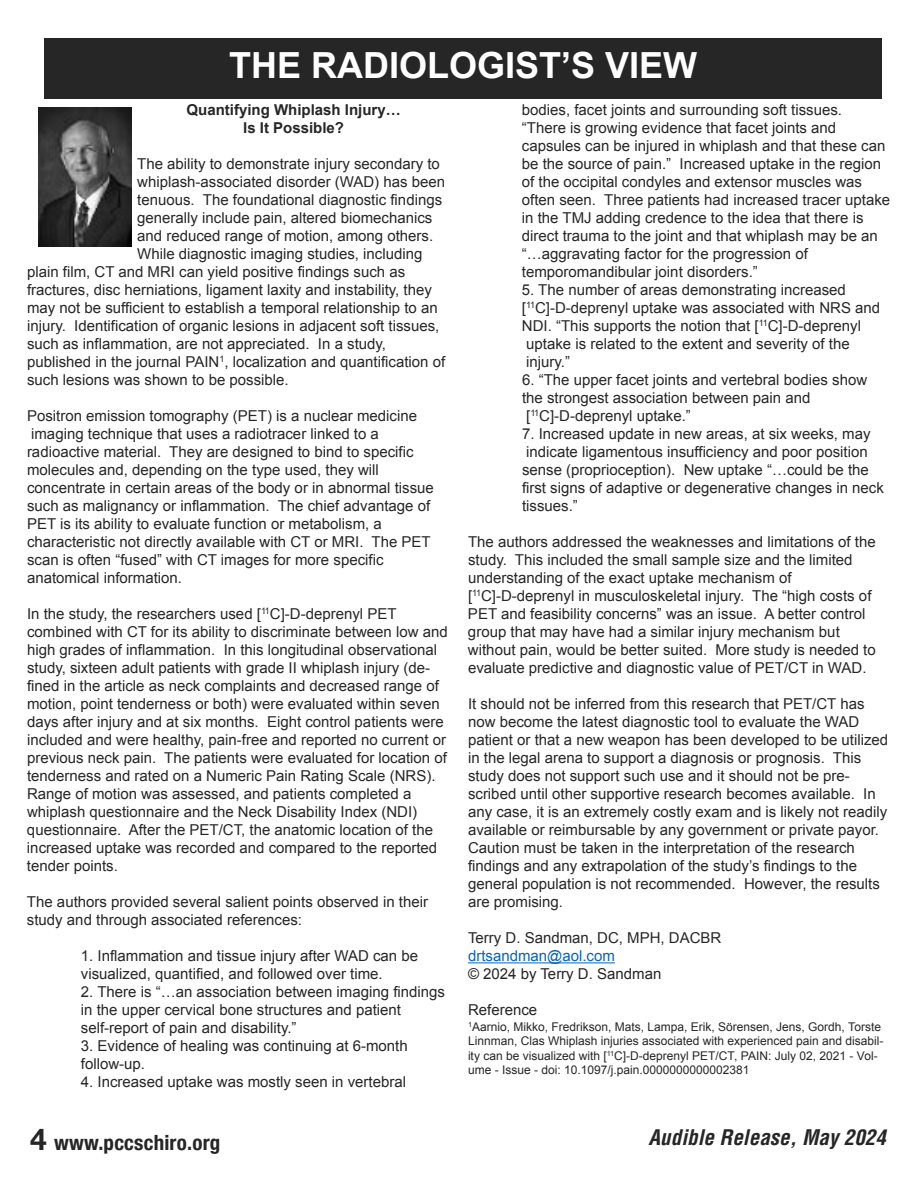
<style>
.page{position:relative;width:918px;height:1188px;background:#fff}
.page>*{position:absolute;margin:0;border:0;box-sizing:border-box;transform-origin:0 0}
.t1{font:700 36px "Arial";color:#fff}
.t2{font:italic 700 condensed 21px "Helvetica";letter-spacing:.005em;color:#272627}
.t3{font:700 condensed 21px "Helvetica Neue";letter-spacing:.01em;color:#272627}
.t4{font:15px/18px "Arial";color:#272627}
.t5{font:700 15px/18px "Arial";color:#272627;text-align:center}
.t6{font:15px "Arial";color:#0563c1}
.t7{font:12px/14.4px "Arial";color:#272627}
.s1{font-stretch:normal;font-size:30px}
</style>
<div class="page">
<div style="left:44px;top:38px;width:838px;height:61px;background:#272627"></div>
<hr style="left:468px;top:962px;width:147px;height:1px;background:#0563c1">
<img style="left:38px;top:107px;width:94px;height:140px">
<h1 class="t1" style="left:229px;top:45px;width:470px">THE RADIOLOGIST’S VIEW</h1>
<p class="t5" style="left:187px;top:101px;width:216px">Quantifying Whiplash Injury…<br>Is It Possible?</p>
<p class="t4" style="left:137px;top:155px;width:304px">The ability to demonstrate injury secondary to</p>
<p class="t4" style="left:137px;top:173px;width:309px">whiplash-associated disorder (WAD) has been</p>
<p class="t4" style="left:137px;top:191px;width:306px">tenuous. The foundational diagnostic findings</p>
<p class="t4" style="left:137px;top:209px;width:297px">generally include pain, altered biomechanics</p>
<p class="t4" style="left:137px;top:227px;width:298px">and reduced range of motion, among others.</p>
<p class="t4" style="left:137px;top:245px;width:287px">While diagnostic imaging studies, including</p>
<p class="t4" style="left:27px;top:263px;width:380px">plain film, CT and MRI can yield positive findings such as</p>
<p class="t4" style="left:27px;top:281px;width:406px">fractures, disc herniations, ligament laxity and instability, they</p>
<p class="t4" style="left:27px;top:299px;width:412px">may not be sufficient to establish a temporal relationship to an</p>
<p class="t4" style="left:27px;top:317px;width:414px">injury. Identification of organic lesions in adjacent soft tissues,</p>
<p class="t4" style="left:27px;top:335px;width:361px">such as inflammation, are not appreciated. In a study,</p>
<p class="t4" style="left:27px;top:353px;width:420px">published in the journal PAIN<sup>1</sup>, localization and quantification of</p>
<p class="t4" style="left:27px;top:371px;width:263px">such lesions was shown to be possible.</p>
<p class="t4" style="left:27px;top:407px;width:408px">Positron emission tomography (PET) is a nuclear medicine imaging technique that uses a radiotracer linked to a radioactive material. They are designed to bind to specific molecules and, depending on the type used, they will concentrate in certain areas of the body or in abnormal tissue such as malignancy or inflammation. The chief advantage of PET is its ability to evaluate function or metabolism, a characteristic not directly available with CT or MRI. The PET scan is often “fused” with CT images for more specific anatomical information.</p>
<p class="t4" style="left:27px;top:605px;width:422px">In the study, the researchers used [<sup>11</sup>C]-D-deprenyl PET combined with CT for its ability to discriminate between low and high grades of inflammation. In this longitudinal observational study, sixteen adult patients with grade II whiplash injury (de&shy;fined in the article as neck complaints and decreased range of motion, point tenderness or both) were evaluated within seven days after injury and at six months. Eight control patients were included and were healthy, pain-free and reported no current or previous neck pain. The patients were evaluated for location of tenderness and rated on a Numeric Pain Rating Scale (NRS).<br>Range of motion was assessed, and patients completed a whiplash questionnaire and the Neck Disability Index (NDI) questionnaire. After the PET/CT, the anatomic location of the increased uptake was recorded and compared to the reported tender points.</p>
<p class="t4" style="left:27px;top:893px;width:403px">The authors provided several salient points observed in their study and through associated references:</p>
<p class="t4" style="left:81px;top:947px;width:339px">1. Inflammation and tissue injury after WAD can be visualized, quantified, and followed over time.</p>
<p class="t4" style="left:81px;top:983px;width:366px">2. There is “…an association between imaging findings in the upper cervical bone structures and patient self-report of pain and disability.”</p>
<p class="t4" style="left:81px;top:1037px;width:328px">3. Evidence of healing was continuing at 6-month follow-up.</p>
<p class="t4" style="left:81px;top:1073px;width:327px">4. Increased uptake was mostly seen in vertebral</p>
<p class="t4" style="left:522px;top:101px;width:370px">bodies, facet joints and surrounding soft tissues.<br>“There is growing evidence that facet joints and capsules can be injured in whiplash and that these can be the source of pain.” Increased uptake in the region of the occipital condyles and extensor muscles was often seen. Three patients had increased tracer uptake in the TMJ adding credence to the idea that there is direct trauma to the joint and that whiplash may be an “…aggravating factor for the progression of temporomandibular joint disorders.”</p>
<p class="t4" style="left:522px;top:281px;width:360px">5. The number of areas demonstrating increased [<sup>11</sup>C]-D-deprenyl uptake was associated with NRS and NDI. “This supports the notion that [<sup>11</sup>C]-D-deprenyl uptake is related to the extent and severity of the injury.”</p>
<p class="t4" style="left:522px;top:371px;width:347px">6. “The upper facet joints and vertebral bodies show the strongest association between pain and [<sup>11</sup>C]-D-deprenyl uptake.”</p>
<p class="t4" style="left:522px;top:425px;width:363px">7. Increased update in new areas, at six weeks, may indicate ligamentous insufficiency and poor position sense (proprioception). New uptake “…could be the first signs of adaptive or degenerative changes in neck tissues.”</p>
<p class="t4" style="left:468px;top:533px;width:409px">The authors addressed the weaknesses and limitations of the study. This included the small sample size and the limited understanding of the exact uptake mechanism of [<sup>11</sup>C]-D-deprenyl in musculoskeletal injury. The “high costs of PET and feasibility concerns” was an issue. A better control group that may have had a similar injury mechanism but without pain, would be better suited. More study is needed to evaluate predictive and diagnostic value of PET/CT in WAD.</p>
<p class="t4" style="left:468px;top:695px;width:422px">It should not be inferred from this research that PET/CT has now become the latest diagnostic tool to evaluate the WAD patient or that a new weapon has been developed to be utilized in the legal arena to support a diagnosis or prognosis. This study does not support such use and it should not be pre&shy;scribed until other supportive research becomes available. In any case, it is an extremely costly exam and is likely not readily available or reimbursable by any government or private payor.<br>Caution must be taken in the interpretation of the research findings and any extrapolation of the study’s findings to the general population is not recommended. However, the results are promising.</p>
<p class="t4" style="left:468px;top:929px;width:255px">Terry D. Sandman, DC, MPH, DACBR</p>
<p class="t6" style="left:468px;top:948px;width:148px">drtsandman@aol.com</p>
<p class="t4" style="left:468px;top:965px;width:195px">© 2024 by Terry D. Sandman</p>
<p class="t4" style="left:468px;top:1001px;width:71px">Reference</p>
<p class="t7" style="left:468px;top:1020px;width:417px"><sup>1</sup>Aarnio, Mikko, Fredrikson, Mats, Lampa, Erik, Sörensen, Jens, Gordh, Torste Linnman, Clas Whiplash injuries associated with experienced pain and disabil&shy;ity can be visualized with [<sup>11</sup>C]-D-deprenyl PET/CT, PAIN: July 02, 2021 - Vol&shy;ume - Issue - doi: 10.1097/j.pain.0000000000002381</p>
<h2 class="t3" style="left:30px;top:1130px;width:192px"><span class="s1">4</span> www.pccschiro.org</h2>
<h2 class="t2" style="left:648px;top:1126px;width:239px">Audible Release, May 2024</h2>
</div>
